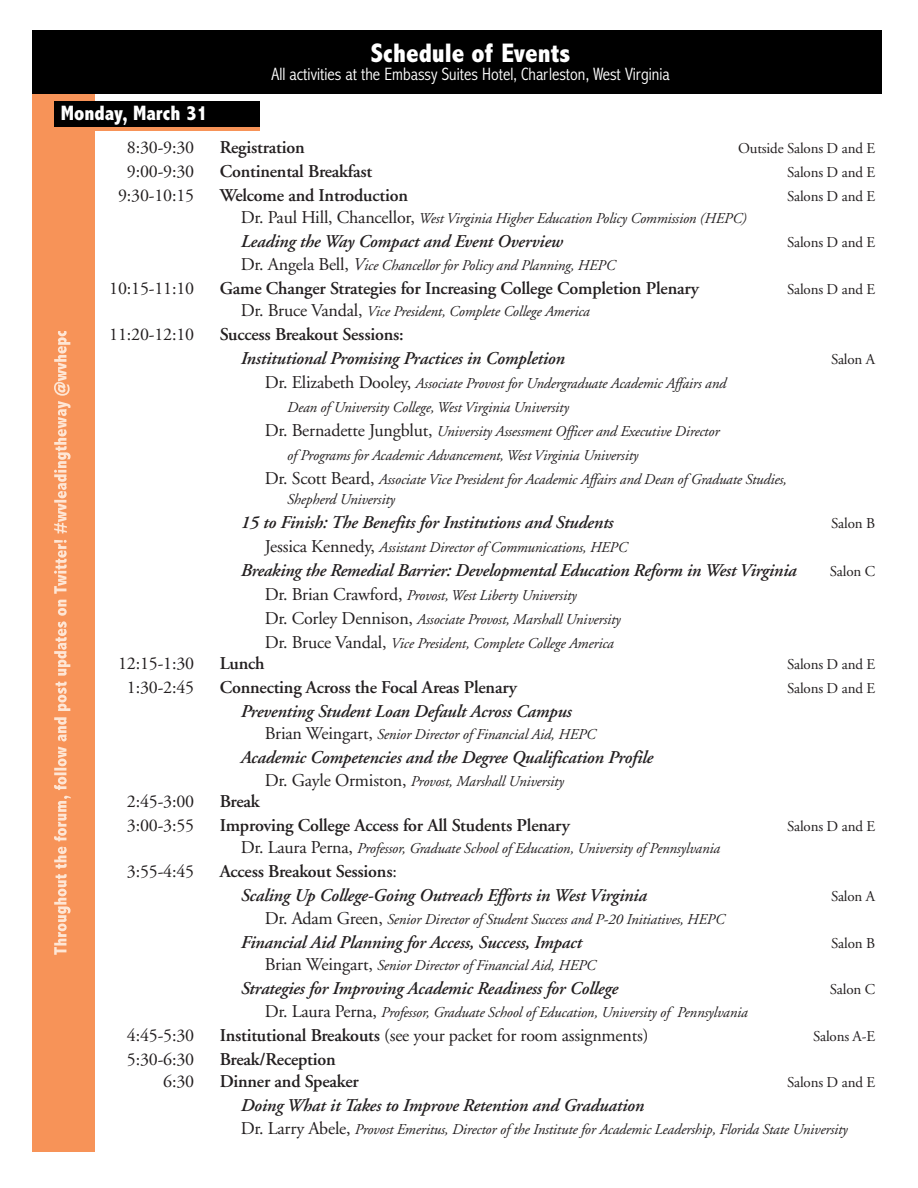
<style>
.page{position:relative;width:918px;height:1188px;background:#fff}
.page>*{position:absolute;margin:0;border:0;box-sizing:border-box;transform-origin:0 0}
.t1{font:800 condensed 27px "Abadi";color:#fff}
.t2{font:800 condensed 21px "Abadi";color:#fff}
.t3{font:italic 600 18px/24px "Adobe Garamond";letter-spacing:-.01em;color:#231f20}
.t4{font:600 18px "Adobe Garamond";letter-spacing:-.01em;color:#231f20}
.t5{font:18px "Adobe Garamond";letter-spacing:-.01em;color:#231f20}
.t6{font:300 condensed 18px "Abadi";color:#fff}
.t7{font:italic 15px/24px "Adobe Garamond";letter-spacing:-.01em;color:#231f20}
.t8{font:15px "Adobe Garamond";letter-spacing:-.01em;color:#231f20}
.s1{font-style:normal;font-size:18px}
.s2{font-size:18px}
.s3{font-style:normal}
.s4{font-weight:400;font-style:normal}
.s5{font-weight:600}
</style>
<div class="page">
<div style="left:32px;top:80px;width:62px;height:1072px;background:#f79358"></div>
<div style="left:54px;top:101px;width:205px;height:27px;background:#000"></div>
<hr style="left:54px;top:128px;width:205px;height:3px;background:#f79358">
<div style="left:32px;top:30px;width:850px;height:64px;background:#000"></div>
<svg style="left:54px;top:814px;width:17px;height:141px"></svg>
<p class="t1" style="left:371px;top:37px;width:201px">Schedule of Events</p>
<p class="t6" style="left:272px;top:63px;width:400px">All activities at the Embassy Suites Hotel, Charleston, West irginia</p>
<p class="t2" style="left:61px;top:100px;width:148px">Monday, March 31</p>
<p class="t5" style="left:127px;top:140px;width:69px">8:30-9:30</p>
<p class="t4" style="left:220px;top:140px;width:86px">Registration</p>
<p class="t8" style="left:738px;top:142px;width:139px">Outside Salons D and E</p>
<p class="t5" style="left:127px;top:164px;width:69px">9:00-9:30</p>
<p class="t4" style="left:220px;top:164px;width:154px">Continental reakfast</p>
<p class="t8" style="left:787px;top:166px;width:90px">Salons D and E</p>
<p class="t5" style="left:118px;top:188px;width:78px">9:30- 0: 5</p>
<p class="t4" style="left:220px;top:188px;width:190px">Welcome and Introduction</p>
<p class="t8" style="left:787px;top:190px;width:90px">Salons D and E</p>
<p class="t7" style="left:241px;top:208px;width:507px"><span class="s1">Dr. Paul Hill, Chancellor,</span> West Virginia Higher Education Policy Commission (HEPC)</p>
<p class="t3" style="left:241px;top:231px;width:324px">Leading the Way Compact and Event Overview</p>
<p class="t8" style="left:787px;top:237px;width:90px">Salons D and E</p>
<p class="t7" style="left:241px;top:255px;width:376px"><span class="s1">Dr. Angela Bell,</span> <span class="s2">V</span>ice Chancellor for Policy and Planning, HEPC</p>
<p class="t5" style="left:118px;top:281px;width:78px">0: 5- : 0</p>
<p class="t4" style="left:220px;top:281px;width:481px">Game Changer Strategies for Increasing College Completion Plenary</p>
<p class="t8" style="left:787px;top:283px;width:90px">Salons D and E</p>
<p class="t7" style="left:241px;top:301px;width:351px"><span class="s1">Dr. Bruce Vandal,</span> Vice President, Complete College America</p>
<p class="t5" style="left:127px;top:328px;width:69px">:20- 2: 0</p>
<p class="t3" style="left:241px;top:324px;width:326px;text-indent:-21px"><span class="s3">Success reakout Sessions:<br></span>Institutional Promising Practices in Completion</p>
<p class="t8" style="left:831px;top:354px;width:46px">Salon A</p>
<p class="t7" style="left:265px;top:373px;width:463px"><span class="s1">Dr. Elizabeth Dooley,</span> Associate Provost for Undergraduate Academic Affairs and</p>
<p class="t7" style="left:287px;top:397px;width:283px">Dean of University College, West Virginia University</p>
<p class="t7" style="left:265px;top:421px;width:456px"><span class="s1">Dr. Bernadette Jungblut,</span> University Assessment Officer and Executive Director</p>
<p class="t7" style="left:287px;top:445px;width:353px">of Programs for Academic Advancement, West Virginia University</p>
<p class="t7" style="left:265px;top:469px;width:524px"><span class="s1">Dr. Scott Beard,</span> Associate Vice President for Academic Affairs and Dean of Graduate Studies,</p>
<p class="t7" style="left:287px;top:489px;width:109px">Shepherd University</p>
<h4 class="t3" style="left:241px;top:512px;width:374px">15 to Finish: The enefits for Institutions and Students</h4>
<h4 class="t8" style="left:831px;top:517px;width:45px">Salon B</h4>
<h4 class="t7" style="left:265px;top:537px;width:364px"><span class="s1">Jessica Kennedy,</span> Assistant Director of Communications, HEPC</h4>
<p class="t3" style="left:251px;top:560px;width:547px">reaking the Remedial arrier: Developmental Education Reform in West Virginia</p>
<p class="t8" style="left:830px;top:565px;width:47px">Salon C</p>
<p class="t7" style="left:265px;top:585px;width:358px"><span class="s1">Dr. Brian Crawford,</span> Provost, West Liberty University<br><span class="s1">Dr. Corley Dennison,</span> Associate Provost, Marshall University<br><span class="s1">Dr. Bruce Vandal,</span> Vice President, Complete College America</p>
<p class="t5" style="left:127px;top:656px;width:69px">2: 5- :30</p>
<p class="t4" style="left:220px;top:656px;width:46px">Lunch</p>
<p class="t8" style="left:787px;top:658px;width:90px">Salons D and E</p>
<p class="t5" style="left:136px;top:680px;width:60px">:30-2:45</p>
<p class="t4" style="left:220px;top:680px;width:299px">Connecting Across the Focal Areas Plenary</p>
<p class="t8" style="left:787px;top:682px;width:90px">Salons D and E</p>
<h4 class="t3" style="left:241px;top:701px;width:333px">Preventing Student Loan Default Across Campus</h4>
<p class="t7" style="left:265px;top:724px;width:333px"><span class="s1">Brian Weingart,</span> Senior Director of Financial Aid, HEPC</p>
<h4 class="t3" style="left:241px;top:747px;width:414px">Academic Competencies and the Degree Qualification Profile</h4>
<p class="t7" style="left:265px;top:771px;width:301px"><span class="s1">Dr. Gayle Ormiston,</span> Provost, Marshall University</p>
<p class="t5" style="left:127px;top:794px;width:69px">2:45-3:00</p>
<p class="t4" style="left:231px;top:794px;width:30px">reak</p>
<p class="t5" style="left:127px;top:818px;width:69px">3:00-3:55</p>
<p class="t4" style="left:220px;top:818px;width:352px">Improving College Access for All Students Plenary</p>
<p class="t8" style="left:787px;top:820px;width:90px">Salons D and E</p>
<p class="t7" style="left:241px;top:838px;width:481px"><span class="s1">Dr. Laura Perna,</span> Professor, Graduate School of Education, University of Pennsylvania</p>
<p class="t5" style="left:127px;top:865px;width:69px">3:55-4:45</p>
<p class="t3" style="left:241px;top:861px;width:408px;text-indent:-21px"><span class="s3">Access reakout Sessions</span><span class="s4">:<br></span>Scaling Up College-Going Outreach Efforts in West Virginia</p>
<p class="t8" style="left:831px;top:891px;width:46px">Salon A</p>
<p class="t7" style="left:265px;top:909px;width:461px"><span class="s1">Dr. Adam Green,</span> Senior Director of Student Success and P- 0 Initiatives, HEPC</p>
<p class="t3" style="left:241px;top:932px;width:343px">Financial Aid Planning for Access, Success, Impact</p>
<p class="t8" style="left:831px;top:937px;width:45px">Salon B</p>
<p class="t7" style="left:265px;top:955px;width:333px"><span class="s1">Brian Weingart,</span> Senior Director of Financial Aid, HEPC</p>
<p class="t3" style="left:241px;top:978px;width:379px">Strategies for Improving Academic Readiness for College</p>
<p class="t8" style="left:830px;top:984px;width:47px">Salon C</p>
<p class="t7" style="left:265px;top:1002px;width:484px"><span class="s1">Dr. Laura Perna,</span> Professor, Graduate School of Education, University of Pennsylvania</p>
<p class="t5" style="left:127px;top:1028px;width:69px">4:45-5:30</p>
<p class="t5" style="left:220px;top:1028px;width:430px"><span class="s5">Institutional reakouts</span> (see your packet for room assignments)</p>
<p class="t8" style="left:813px;top:1030px;width:64px">Salons A-E</p>
<p class="t5" style="left:127px;top:1052px;width:69px">5:30-6:30</p>
<p class="t4" style="left:231px;top:1052px;width:107px">reak/Reception</p>
<p class="t5" style="left:163px;top:1075px;width:32px">6:30</p>
<p class="t4" style="left:220px;top:1075px;width:141px">Dinner and Speaker</p>
<p class="t8" style="left:787px;top:1077px;width:90px">Salons D and E</p>
<h4 class="t3" style="left:241px;top:1095px;width:405px">Doing What it Takes to Improve Retention and Graduation</h4>
<p class="t7" style="left:241px;top:1119px;width:609px"><span class="s1">Dr. Larry Abele,</span> Provost Emeritus, Director of the Institute for Academic Leadership, Florida State University</p>
</div>
